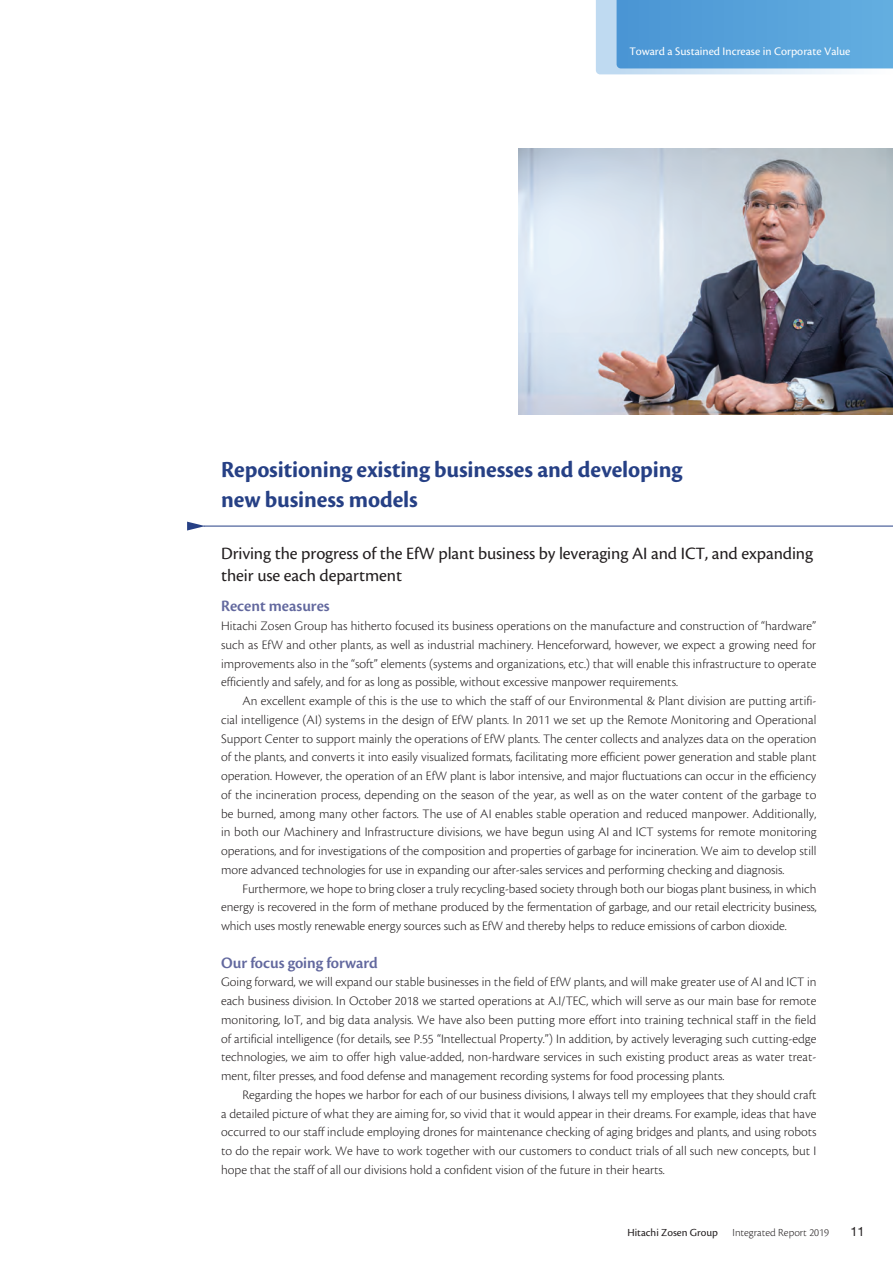
<style>
.page{position:relative;width:893px;height:1263px;background:#fff}
.page>*{position:absolute;margin:0;border:0;box-sizing:border-box;transform-origin:0 0}
.e_大タイトル{font:24px/30px "Cronos Pro Bold Subh";letter-spacing:-.005em;color:#264085}
.e_本文19{font:18px/22.5px "Cronos Pro";letter-spacing:-.005em;color:#231f20}
.e_本文19-2{font:16.5px "Cronos Pro Semibold Subh";color:#62689e}
.e_本文19-3{font:300 13.5px/18.8px "Cronos Pro";color:#231f20;text-align:justify}
.t1{font:12.75px "Helvetica Neue LT Std";color:#231f20}
.t2{font:12px "Cronos Pro";color:#fff}
.t3{font:300 11.25px "Cronos Pro";color:#231f20}
.t4{font:11.25px "Cronos Pro";color:#231f20}
</style>
<div class="page">
<img style="left:519px;top:149px;width:374px;height:266px">
<hr style="left:204px;top:526px;width:689px;height:1px;background:#264085">
<svg style="left:187px;top:522px;width:18px;height:8px"></svg>
<svg style="left:596px;top:0;width:297px;height:74px;background:#67aadd"></svg>
<p class="t2" style="left:629px;top:45px;width:223px">Toward a Sustained Increase in Corporate Value</p>
<p class="e_大タイトル" style="left:221px;top:455px;width:463px">Repositioning existing businesses and developing new business models</p>
<p class="e_本文19" style="left:221px;top:542px;width:593px">Driving the progress of the EfW plant business by leveraging AI and ICT, and expanding their use each department</p>
<p class="e_本文19-2" style="left:221px;top:597px;width:110px">Recent measures</p>
<p class="e_本文19-3" style="left:221px;top:616px;width:597px">Hitachi Zosen Group has hitherto focused its business operations on the manufacture and construction of “hardware” such as EfW and other plants, as well as industrial machinery. Henceforward, however, we expect a growing need for improvements also in the “soft” elements (systems and organizations, etc.) that will enable this infrastructure to operate efficiently and safely, and for as long as possible, without excessive manpower requirements.</p>
<p class="e_本文19-3" style="left:221px;top:691px;width:597px;text-indent:21px">An excellent example of this is the use to which the staff of our Environmental &amp; Plant division are putting artifi&shy;cial intelligence (AI) systems in the design of EfW plants. In 2011 we set up the Remote Monitoring and Operational Support Center to support mainly the operations of EfW plants. The center collects and analyzes data on the operation of the plants, and converts it into easily visualized formats, facilitating more efficient power generation and stable plant operation. However, the operation of an EfW plant is labor intensive, and major fluctuations can occur in the efficiency of the incineration process, depending on the season of the year, as well as on the water content of the garbage to be burned, among many other factors. The use of AI enables stable operation and reduced manpower. Additionally, in both our Machinery and Infrastructure divisions, we have begun using AI and ICT systems for remote monitoring operations, and for investigations of the composition and properties of garbage for incineration. We aim to develop still more advanced technologies for use in expanding our after-sales services and performing checking and diagnosis.</p>
<p class="e_本文19-3" style="left:221px;top:879px;width:597px;text-indent:21px">Furthermore, we hope to bring closer a truly recycling-based society through both our biogas plant business, in which energy is recovered in the form of methane produced by the fermentation of garbage, and our retail electricity business, which uses mostly renewable energy sources such as EfW and thereby helps to reduce emissions of carbon dioxide.</p>
<p class="e_本文19-2" style="left:221px;top:953px;width:158px">Our focus going forward</p>
<p class="e_本文19-3" style="left:221px;top:973px;width:597px">Going forward, we will expand our stable businesses in the field of EfW plants, and will make greater use of AI and ICT in each business division. In October 2018 we started operations at A.I/TEC, which will serve as our main base for remote monitoring, IoT, and big data analysis. We have also been putting more effort into training technical staff in the field of artificial intelligence (for details, see P.55 “Intellectual Property.”) In addition, by actively leveraging such cutting-edge technologies, we aim to offer high value-added, non-hardware services in such existing product areas as water treat&shy;ment, filter presses, and food defense and management recording systems for food processing plants.</p>
<p class="e_本文19-3" style="left:221px;top:1085px;width:597px;text-indent:21px">Regarding the hopes we harbor for each of our business divisions, I always tell my employees that they should craft a detailed picture of what they are aiming for, so vivid that it would appear in their dreams. For example, ideas that have occurred to our staff include employing drones for maintenance checking of aging bridges and plants, and using robots to do the repair work. We have to work together with our customers to conduct trials of all such new concepts, but I hope that the staff of all our divisions hold a confident vision of the future in their hearts.</p>
<p class="t4" style="left:627px;top:1226px;width:92px">Hitachi Zosen Group</p>
<p class="t3" style="left:733px;top:1226px;width:98px">Integrated Report 2019</p>
<p class="t1" style="left:850px;top:1224px;width:16px">11</p>
</div>
